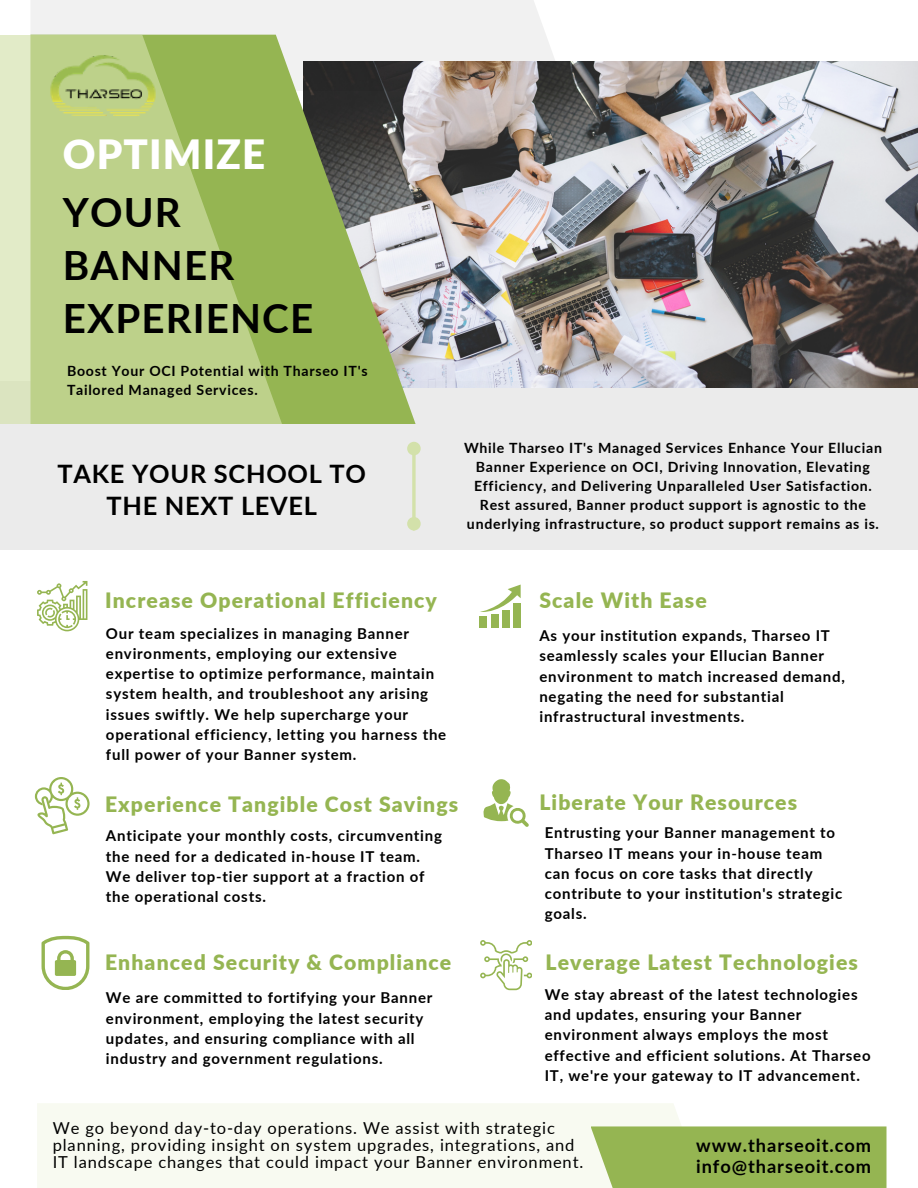
<style>
.page{position:relative;width:918px;height:1188px;background:#fff}
.page>*{position:absolute;margin:0;border:0;box-sizing:border-box;transform-origin:0 0}
.t1{font:700 40.35px/52.8px "Lato";letter-spacing:.03em;color:#000}
.t2{font:900 40.35px "Lato";letter-spacing:.03em;color:#fff}
.t3{font:700 25.35px/32.7px "Lato";letter-spacing:.03em;color:#000;text-align:center}
.t4{font:900 21.15px "Lato";letter-spacing:.05em;color:#95b552}
.t5{font:700 18.3px "Lato";letter-spacing:.05em;color:#000}
.t6{font:16.5px/16.8px "Lato";letter-spacing:.05em;color:#000}
.t7{font:700 15px/20.2px "Lato";letter-spacing:.05em;color:#000}
.t8{font:700 14.1px/19.2px "Lato";letter-spacing:.05em;color:#000}
</style>
<div class="page">
<div style="left:31px;top:0;width:535px;height:62px;background:#f1f1f1"></div>
<div style="left:0;top:381px;width:918px;height:169px;background:#e8e8e8"></div>
<img style="left:416px;top:62px;width:502px;height:326px">
<svg style="left:282px;top:35px;width:134px;height:389px;background:#909f71"></svg>
<div style="left:37px;top:1103px;width:644px;height:85px;background:#f8faf1"></div>
<div style="left:591px;top:1126px;width:295px;height:62px;background:#95b552"></div>
<svg style="left:0;top:35px;width:282px;height:389px;background:#b6cc82"></svg>
<svg style="left:412px;top:455px;width:4px;height:62px"></svg>
<div style="left:409px;top:443px;width:10px;height:11px;background:#d3e1aa;border-radius:50%"></div>
<div style="left:407px;top:442px;width:14px;height:13px;border:3px solid #d3e1aa;border-radius:50%"></div>
<div style="left:409px;top:519px;width:10px;height:10px;background:#d3e1aa;border-radius:50%"></div>
<div style="left:407px;top:517px;width:14px;height:13px;border:3px solid #d3e1aa;border-radius:50%"></div>
<svg style="left:483px;top:779px;width:45px;height:48px"></svg>
<img style="left:45px;top:45px;width:117px;height:80px">
<svg style="left:35px;top:777px;width:55px;height:57px"></svg>
<svg style="left:37px;top:581px;width:50px;height:50px"></svg>
<svg style="left:42px;top:936px;width:47px;height:54px"></svg>
<div style="left:480px;top:616px;width:7px;height:11px;background:#95b552"></div>
<div style="left:491px;top:614px;width:7px;height:13px;background:#95b552"></div>
<div style="left:502px;top:610px;width:8px;height:17px;background:#95b552"></div>
<div style="left:514px;top:603px;width:6px;height:24px;background:#95b552"></div>
<svg style="left:480px;top:585px;width:40px;height:28px"></svg>
<svg style="left:480px;top:940px;width:52px;height:50px"></svg>
<p class="t2" style="left:63px;top:130px;width:204px">OPTIMIZE</p>
<h1 class="t1" style="left:63px;top:185px;width:252px">YOUR<br>BANNER<br>EXPERIENCE</h1>
<p class="t8" style="left:67px;top:361px;width:302px">Boost Your OCI Potential with Tharseo IT's<br>Tailored Managed Services.</p>
<h2 class="t3" style="left:58px;top:457px;width:310px">TAKE YOUR SCHOOL TO<br>THE NEXT LEVEL</h2>
<p class="t8" style="left:464px;top:438px;width:419px;text-align:center">While Tharseo IT's Managed Services Enhance Your Ellucian Banner Experience on OCI, Driving Innovation, Elevating Efficiency, and Delivering Unparalleled User Satisfaction.<br>Rest assured, Banner product support is agnostic to the underlying infrastructure, so product support remains as is.</p>
<p class="t4" style="left:105px;top:588px;width:333px">Increase Operational Efficiency</p>
<h3 class="t7" style="left:106px;top:623px;width:342px">Our team specializes in managing Banner environments, employing our extensive expertise to optimize performance, maintain system health, and troubleshoot any arising issues swiftly. We help supercharge your operational efficiency, letting you harness the full power of your Banner system.</h3>
<h3 class="t4" style="left:539px;top:588px;width:169px">Scale With Ease</h3>
<p class="t7" style="left:539px;top:625px;width:307px">As your institution expands, Tharseo IT seamlessly scales your Ellucian Banner environment to match increased demand, negating the need for substantial infrastructural investments.</p>
<h3 class="t4" style="left:105px;top:792px;width:355px">Experience Tangible Cost Savings</h3>
<p class="t7" style="left:106px;top:825px;width:338px">Anticipate your monthly costs, circumventing the need for a dedicated in-house IT team.<br>We deliver top-tier support at a fraction of the operational costs.</p>
<h3 class="t4" style="left:539px;top:789px;width:259px">Liberate Your Resources</h3>
<p class="t7" style="left:545px;top:822px;width:299px">Entrusting your Banner management to<br>Tharseo IT means your in-house team can focus on core tasks that directly contribute to your institution's strategic goals.</p>
<p class="t4" style="left:105px;top:949px;width:348px">Enhanced Security &amp; Compliance</p>
<p class="t4" style="left:546px;top:949px;width:314px">Leverage Latest Technologies</p>
<p class="t7" style="left:106px;top:987px;width:328px">We are committed to fortifying your Banner environment, employing the latest security updates, and ensuring compliance with all industry and government regulations.</p>
<p class="t7" style="left:545px;top:984px;width:327px">We stay abreast of the latest technologies and updates, ensuring your Banner environment always employs the most effective and efficient solutions. At Tharseo IT, we're your gateway to IT advancement.</p>
<h3 class="t6" style="left:53px;top:1120px;width:532px">We go beyond day-to-day operations. We assist with strategic planning, providing insight on system upgrades, integrations, and<br>IT landscape changes that could impact your Banner environment.</h3>
<h1 class="t5" style="left:696px;top:1134px;width:176px">www.tharseoit.com</h1>
<p class="t5" style="left:696px;top:1155px;width:177px">info@tharseoit.com</p>
</div>
